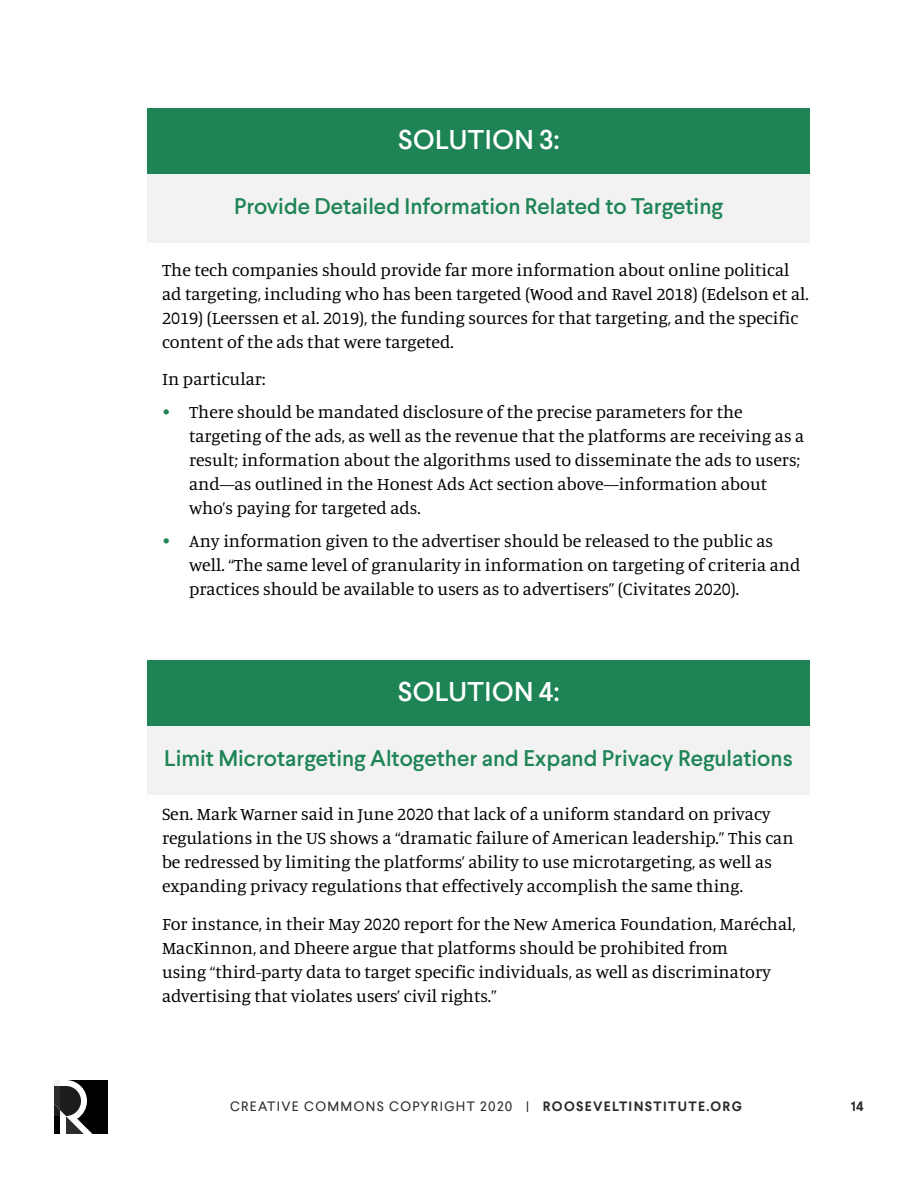
<style>
.page{position:relative;width:918px;height:1188px;background:#fff}
.page>*{position:absolute;margin:0;border:0;box-sizing:border-box;transform-origin:0 0}
.t1{font:500 27px "Larsseit";letter-spacing:.02em;color:#fff}
.t2{font:500 22.5px "Larsseit";color:#1e8456}
.t3{font:18px/24px "Manuale";color:#000}
.t4{font:13.5px "Larsseit";letter-spacing:.1em;color:#2d2b2d}
.t5{font:700 13.5px "Larsseit";color:#2d2b2d}
.s1{color:#1e8456}
.s2{font-weight:700}
</style>
<div class="page">
<svg style="left:54px;top:1080px;width:54px;height:54px"></svg>
<div style="left:147px;top:108px;width:663px;height:135px;background:#f2f2f2"></div>
<div style="left:147px;top:108px;width:663px;height:66px;background:#1e8456"></div>
<div style="left:147px;top:660px;width:663px;height:135px;background:#f2f2f2"></div>
<div style="left:147px;top:660px;width:663px;height:66px;background:#1e8456"></div>
<h1 class="t1" style="left:398px;top:122px;width:163px">SOLUTION 3:</h1>
<p class="t2" style="left:234px;top:192px;width:490px">Provide Detailed Information Related to Targeting</p>
<p class="t3" style="left:162px;top:257px;width:648px">The tech companies should provide far more information about online political ad targeting, including who has been targeted (Wood and Ravel 2018) (Edelson et al.<br>2019) (Leerssen et al. 2019), the funding sources for that targeting, and the specific content of the ads that were targeted.</p>
<p class="t3" style="left:162px;top:366px;width:105px">In particular:</p>
<p class="t3" style="left:189px;top:399px;width:617px;text-indent:-27px"><span class="s1">•</span> There should be mandated disclosure of the precise parameters for the targeting of the ads, as well as the revenue that the platforms are receiving as a result; information about the algorithms used to disseminate the ads to users; and—as outlined in the Honest Ads Act section above—information about who’s paying for targeted ads.</p>
<p class="t3" style="left:189px;top:528px;width:613px;text-indent:-27px"><span class="s1">•</span> Any information given to the advertiser should be released to the public as well. “The same level of granularity in information on targeting of criteria and practices should be available to users as to advertisers” (Civitates 2020).</p>
<h1 class="t1" style="left:398px;top:674px;width:163px">SOLUTION 4:</h1>
<p class="t2" style="left:164px;top:744px;width:630px">Limit Microtargeting Altogether and Expand Privacy Regulations</p>
<p class="t3" style="left:162px;top:801px;width:633px">Sen. Mark Warner said in June 2020 that lack of a uniform standard on privacy regulations in the US shows a “dramatic failure of American leadership.” This can be redressed by limiting the platforms’ ability to use microtargeting, as well as expanding privacy regulations that effectively accomplish the same thing.</p>
<p class="t3" style="left:162px;top:911px;width:635px">For instance, in their May 2020 report for the New America Foundation, Maréchal, MacKinnon, and Dheere argue that platforms should be prohibited from<br>using “third-party data to target specific individuals, as well as discriminatory advertising that violates users’ civil rights.”</p>
<p class="t4" style="left:230px;top:1098px;width:513px">CREATIVE COMMONS COPYRIGHT 2020 | <span class="s2">ROOSEVELTINSTITUTE.ORG</span></p>
<p class="t5" style="left:851px;top:1097px;width:15px">14</p>
</div>
